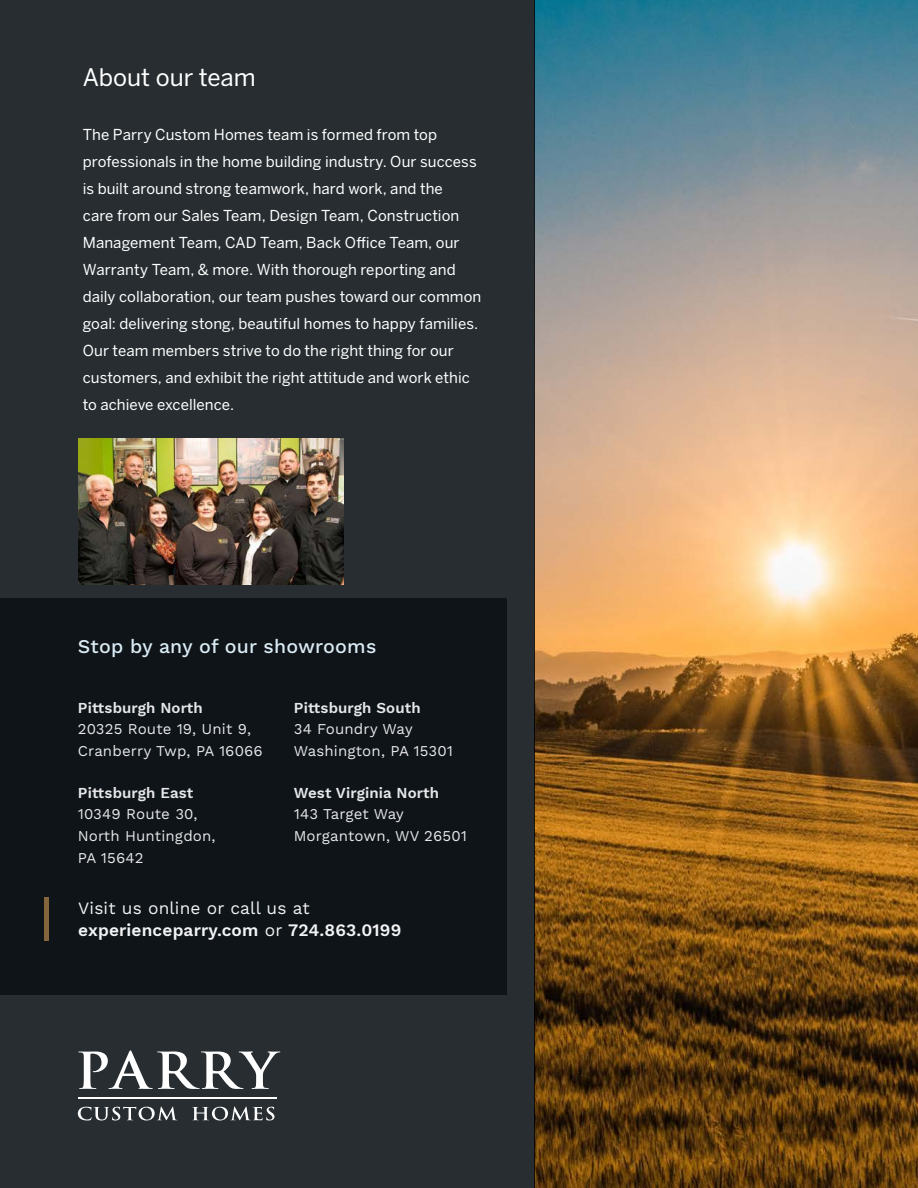
<style>
.page{position:relative;width:918px;height:1188px;background:#fff}
.page>*{position:absolute;margin:0;border:0;box-sizing:border-box;transform-origin:0 0}
.Header_2_-_Benton_Me{font:24px "Benton Sans";letter-spacing:-.005em;color:#fff}
.t1{font:500 19.5px "Work Sans";letter-spacing:.01em;color:#daebf4}
.t2{font:600 17.25px/22.5px "Work Sans";letter-spacing:.01em;color:#f2f3f4}
.Header_2_-_Benton_Me-2{font:15px/27px "Benton Sans";letter-spacing:.005em;color:#fff}
.t3{font:15px/21.6px "Work Sans";letter-spacing:.01em;color:#e6e7e9}
.s1{font-weight:600}
.s2{font-weight:400}
</style>
<div class="page">
<div style="left:0;top:0;width:535px;height:1188px;background:#272d31"></div>
<div style="left:0;top:598px;width:507px;height:397px;background:#0f1418"></div>
<div style="left:44px;top:898px;width:5px;height:43px;background:#84653c"></div>
<svg style="left:78px;top:1050px;width:202px;height:39px"></svg>
<svg style="left:78px;top:1107px;width:99px;height:13px"></svg>
<svg style="left:192px;top:1107px;width:83px;height:13px"></svg>
<hr style="left:78px;top:1097px;width:199px;height:1px;background:#fff">
<img style="left:78px;top:438px;width:265px;height:146px">
<img style="left:535px;top:0;width:383px;height:1188px">
<p class="Header_2_-_Benton_Me" style="left:83px;top:62px;width:174px">About our team</p>
<p class="Header_2_-_Benton_Me-2" style="left:83px;top:121px;width:400px">The Parry Custom Homes team is formed from top professionals in the home building industry. Our success is built around strong teamwork, hard work, and the<br>care from our Sales Team, Design Team, Construction Management Team, CAD Team, Back Office Team, our Warranty Team, &amp; more. With thorough reporting and daily collaboration, our team pushes toward our common goal: delivering stong, beautiful homes to happy families.<br>Our team members strive to do the right thing for our customers, and exhibit the right attitude and work ethic to achieve excellence.</p>
<p class="t1" style="left:78px;top:635px;width:300px">Stop by any of our showrooms</p>
<p class="t3" style="left:78px;top:697px;width:187px"><span class="s1">Pittsburgh North<br></span>20325 Route 19, Unit 9,<br>Cranberry Twp, PA 16066</p>
<p class="t3" style="left:78px;top:783px;width:139px"><span class="s1">Pittsburgh East<br></span>10349 Route 30,<br>North Huntingdon,<br>PA 15642</p>
<p class="t3" style="left:294px;top:697px;width:161px"><span class="s1">Pittsburgh South<br></span>34 Foundry Way<br>Washington, PA 15301</p>
<p class="t3" style="left:294px;top:783px;width:175px"><span class="s1">West Virginia North<br></span>143 Target Way<br>Morgantown, WV 26501</p>
<p class="t2" style="left:78px;top:896px;width:325px"><span class="s2">Visit us online or call us at </span>experienceparry.com <span class="s2">or</span> 724.863.0199</p>
</div>
